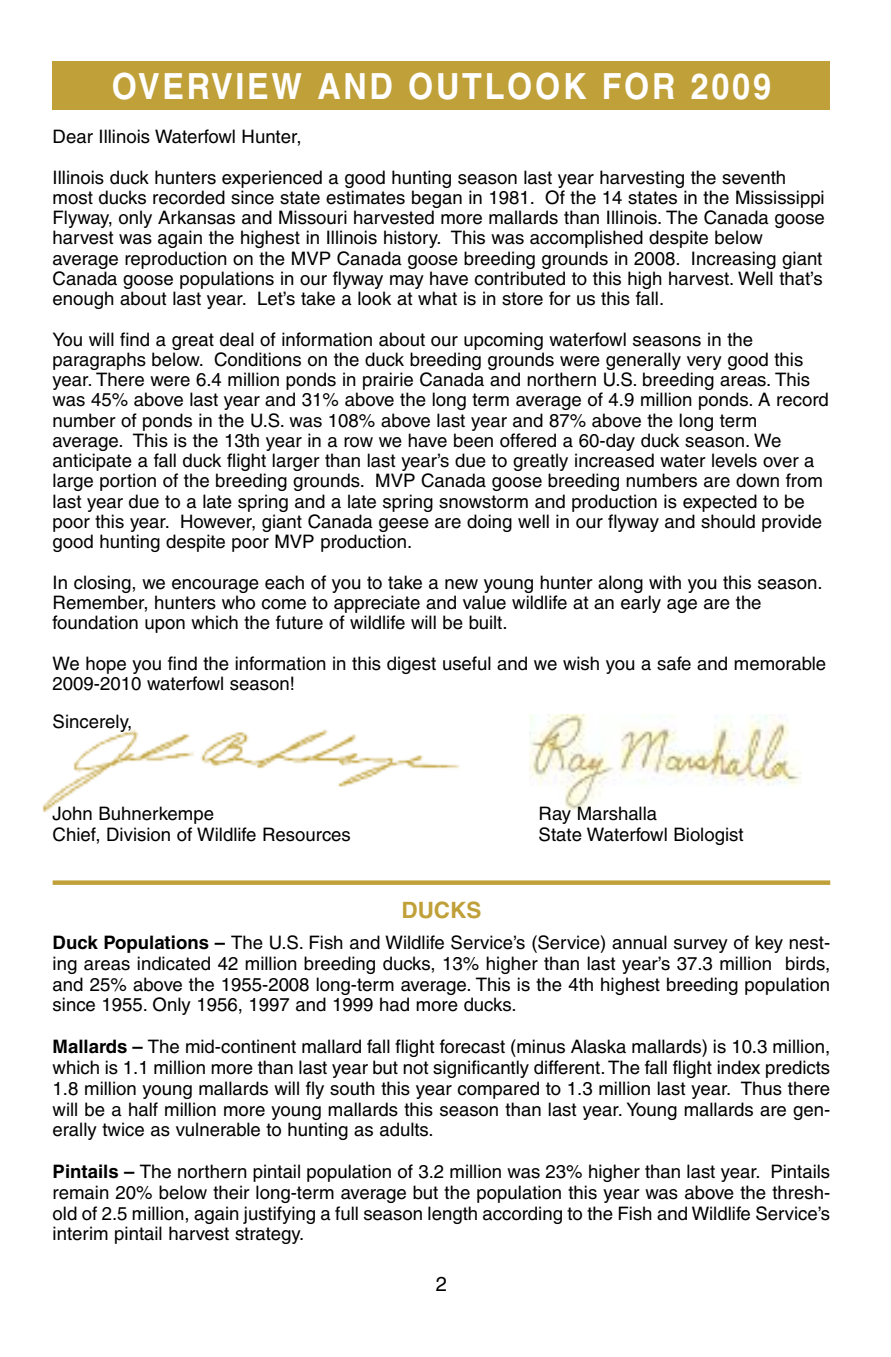
<style>
.page{position:relative;width:891px;height:1357px;background:#fff}
.page>*{position:absolute;margin:0;border:0;box-sizing:border-box;transform-origin:0 0}
.t1{font:700 36px "Helvetica";letter-spacing:.085em;color:#fff;scale:.9 1}
.t2{font:700 22.5px "Helvetica";color:#c0a039}
.t3{font:20.25px "Helvetica";color:#000}
.t4{font:18.45px/20.2px "Helvetica";color:#000}
.s1{font-weight:700}
</style>
<div class="page">
<img style="left:530px;top:715px;width:272px;height:94px">
<img style="left:42px;top:729px;width:418px;height:84px">
<div style="left:53px;top:880px;width:777px;height:5px;background:#c0a039"></div>
<div style="left:53px;top:61px;width:777px;height:48px;background:#c0a039"></div>
<h1 class="t1" style="left:112px;top:73px;width:734px">OVERVIEW AND OUTLOOK FOR 2009</h1>
<p class="t4" style="left:53px;top:118px;width:735px;line-height:40.5px">Dear Illinois Waterfowl Hunter,<br>Illinois duck hunters experienced a good hunting season last year harvesting the seventh</p>
<p class="t4" style="left:53px;top:189px;width:774px">most ducks recorded since state estimates began in 1981. Of the 14 states in the Mississippi Flyway, only Arkansas and Missouri harvested more mallards than Illinois. The Canada goose harvest was again the highest in Illinois history. This was accomplished despite below average reproduction on the MVP Canada goose breeding grounds in 2008. Increasing giant Canada goose populations in our flyway may have contributed to this high harvest. Well that’s enough about last year. Let’s take a look at what is in store for us this fall.</p>
<p class="t4" style="left:53px;top:331px;width:778px">You will find a great deal of information about our upcoming waterfowl seasons in the paragraphs below. Conditions on the duck breeding grounds were generally very good this year. There were 6.4 million ponds in prairie Canada and northern U.S. breeding areas. This was 45% above last year and 31% above the long term average of 4.9 million ponds. A record number of ponds in the U.S. was 108% above last year and 87% above the long term average. This is the 13th year in a row we have been offered a 60-day duck season. We anticipate a fall duck flight larger than last year’s due to greatly increased water levels over a large portion of the breeding grounds. MVP Canada goose breeding numbers are down from last year due to a late spring and a late spring snowstorm and production is expected to be poor this year. However, giant Canada geese are doing well in our flyway and should provide good hunting despite poor MVP production.</p>
<p class="t4" style="left:53px;top:574px;width:771px">In closing, we encourage each of you to take a new young hunter along with you this season.<br>Remember, hunters who come to appreciate and value wildlife at an early age are the foundation upon which the future of wildlife will be built.</p>
<p class="t4" style="left:53px;top:655px;width:775px">We hope you find the information in this digest useful and we wish you a safe and memorable<br>2009-2010 waterfowl season!</p>
<p class="t4" style="left:53px;top:713px;width:81px">Sincerely,</p>
<p class="t4" style="left:53px;top:805px;width:163px">John Buhnerkempe</p>
<p class="t4" style="left:539px;top:805px;width:120px">Ray Marshalla</p>
<p class="t4" style="left:53px;top:826px;width:300px">Chief, Division of Wildlife Resources</p>
<p class="t4" style="left:539px;top:826px;width:206px">State Waterfowl Biologist</p>
<p class="t2" style="left:401px;top:902px;width:81px">DUCKS</p>
<p class="t4" style="left:53px;top:934px;width:779px;text-align:justify"><span class="s1">Duck Populations –</span> The U.S. Fish and Wildlife Service’s (Service) annual survey of key nest&shy;ing areas indicated 42 million breeding ducks, 13% higher than last year’s 37.3 million birds, and 25% above the 1955-2008 long-term average. This is the 4th highest breeding population since 1955. Only 1956, 1997 and 1999 had more ducks.</p>
<p class="t4" style="left:53px;top:1038px;width:779px;text-align:justify"><span class="s1">Mallards –</span> The mid-continent mallard fall flight forecast (minus Alaska mallards) is 10.3 million, which is 1.1 million more than last year but not significantly different.The fall flight index predicts 1.8 million young mallards will fly south this year compared to 1.3 million last year. Thus there will be a half million more young mallards this season than last year. Young mallards are gen&shy;erally twice as vulnerable to hunting as adults.</p>
<p class="t4" style="left:53px;top:1163px;width:779px;text-align:justify"><span class="s1">Pintails –</span> The northern pintail population of 3.2 million was 23% higher than last year. Pintails remain 20% below their long-term average but the population this year was above the thresh&shy;old of 2.5 million, again justifying a full season length according to the Fish and Wildlife Service’s interim pintail harvest strategy.</p>
<p class="t3" style="left:436px;top:1276px;width:13px">2</p>
</div>
